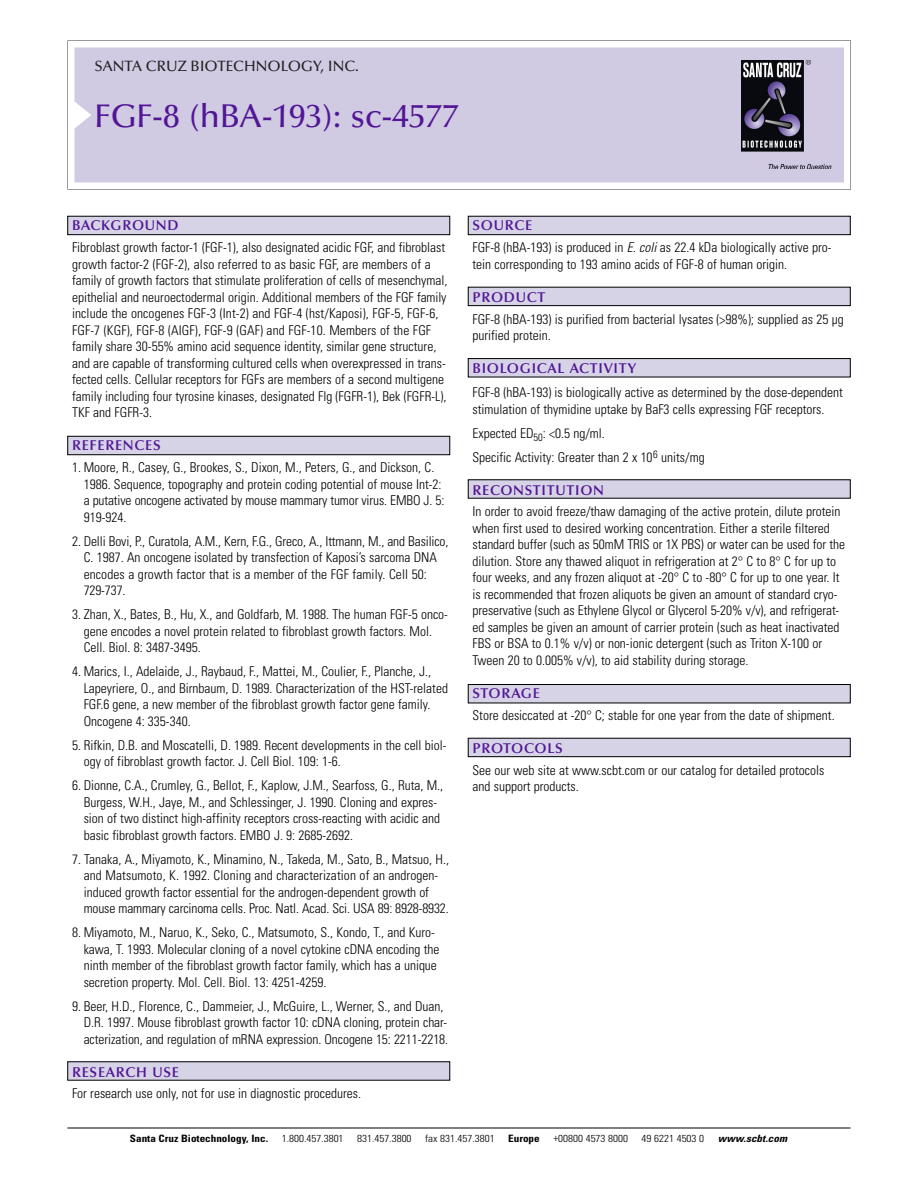
<style>
.page{position:relative;width:918px;height:1188px;background:#fff}
.page>*{position:absolute;margin:0;border:0;box-sizing:border-box;transform-origin:0 0}
.t1{font:500 33px "Optima";color:#511695}
.t2{font:500 15px "Optima";color:#231f20}
.t3{font:600 14.25px "Optima";letter-spacing:.05em;color:#511695}
.t4{font:300 condensed 13.5px/16.5px "Univers";color:#000}
.t5{font:300 condensed 10.2px "Univers";color:#000;scale:1.1 1}
.t6{font:700 condensed 10.2px "Univers";color:#000;scale:1.1 1}
.t7{font:italic 700 condensed 10.2px "Univers";letter-spacing:.005em;color:#000;scale:1.1 1}
.s1{font-style:italic}
</style>
<div class="page">
<div style="left:68px;top:1062px;width:382px;height:18px;background:#d7d3e7"></div>
<div style="left:468px;top:287px;width:382px;height:19px;background:#d7d3e7"></div>
<div style="left:468px;top:287px;width:382px;height:19px;border:1px solid #000"></div>
<div style="left:468px;top:359px;width:382px;height:18px;background:#d7d3e7"></div>
<div style="left:468px;top:358px;width:382px;height:19px;border:1px solid #000"></div>
<div style="left:468px;top:480px;width:382px;height:18px;background:#d7d3e7"></div>
<div style="left:468px;top:685px;width:382px;height:18px;background:#d7d3e7"></div>
<div style="left:468px;top:684px;width:382px;height:19px;border:1px solid #000"></div>
<div style="left:468px;top:738px;width:382px;height:19px;background:#d7d3e7"></div>
<div style="left:468px;top:738px;width:382px;height:19px;border:1px solid #000"></div>
<div style="left:468px;top:216px;width:382px;height:19px;background:#d7d3e7"></div>
<div style="left:468px;top:216px;width:382px;height:19px;border:1px solid #000"></div>
<svg style="left:68px;top:40px;width:783px;height:149px"></svg>
<div style="left:74px;top:47px;width:770px;height:135px;background:#d1cae3"></div>
<img style="left:741px;top:60px;width:90px;height:108px">
<hr style="left:68px;top:1128px;width:782px;height:1px;background:#000">
<div style="left:68px;top:436px;width:382px;height:19px;background:#d7d3e7"></div>
<div style="left:68px;top:436px;width:382px;height:19px;border:1px solid #000"></div>
<div style="left:68px;top:216px;width:382px;height:19px;background:#d7d3e7"></div>
<div style="left:68px;top:216px;width:382px;height:19px;border:1px solid #000"></div>
<p class="t2" style="left:94px;top:61px;width:266px">SANTA CRUZ BIOTECHNOLOGY, INC.</p>
<h1 class="t1" style="left:94px;top:103px;width:366px">FGF-8 (hBA-193): sc-4577</h1>
<p class="t3" style="left:72px;top:220px;width:108px">BACKGROUND</p>
<p class="t4" style="left:72px;top:240px;width:377px">Fibroblast growth factor-1 (FGF-1), also designated acidic FGF, and fibroblast growth factor-2 (FGF-2), also referred to as basic FGF, are members of a family of growth factors that stimulate proliferation of cells of mesenchymal, epithelial and neuroectodermal origin. Additional members of the FGF family include the oncogenes FGF-3 (Int-2) and FGF-4 (hst/Kaposi), FGF-5, FGF-6, FGF-7 (KGF), FGF-8 (AIGF), FGF-9 (GAF) and FGF-10. Members of the FGF family share 30-55% amino acid sequence identity, similar gene structure, and are capable of transforming cultured cells when overexpressed in trans&shy;fected cells. Cellular receptors for FGFs are members of a second multigene family including four tyrosine kinases, designated Flg (FGFR-1), Bek (FGFR-L), TKF and FGFR-3.</p>
<p class="t3" style="left:72px;top:440px;width:90px">REFERENCES</p>
<p class="t4" style="left:84px;top:460px;width:362px;text-indent:-12px">1. Moore, R., Casey, G., Brookes, S., Dixon, M., Peters, G., and Dickson, C.<br>1986. Sequence, topography and protein coding potential of mouse Int-2: a putative oncogene activated by mouse mammary tumor virus. EMBO J. 5:<br>919-924.</p>
<p class="t4" style="left:84px;top:534px;width:366px;text-indent:-12px">2. Delli Bovi, P., Curatola, A.M., Kern, F.G., Greco, A., Ittmann, M., and Basilico, C. 1987. An oncogene isolated by transfection of Kaposi’s sarcoma DNA encodes a growth factor that is a member of the FGF family. Cell 50:<br>729-737.</p>
<p class="t4" style="left:84px;top:607px;width:366px;text-indent:-12px">3. Zhan, X., Bates, B., Hu, X., and Goldfarb, M. 1988. The human FGF-5 onco&shy;gene encodes a novel protein related to fibroblast growth factors. Mol.<br>Cell. Biol. 8: 3487-3495.</p>
<p class="t4" style="left:84px;top:664px;width:366px;text-indent:-12px">4. Marics, I., Adelaide, J., Raybaud, F., Mattei, M., Coulier, F., Planche, J., Lapeyriere, O., and Birnbaum, D. 1989. Characterization of the HST-related FGF.6 gene, a new member of the fibroblast growth factor gene family.<br>Oncogene 4: 335-340.</p>
<p class="t4" style="left:84px;top:738px;width:364px;text-indent:-12px">5. Rifkin, D.B. and Moscatelli, D. 1989. Recent developments in the cell biol&shy;ogy of fibroblast growth factor. J. Cell Biol. 109: 1-6.</p>
<p class="t4" style="left:84px;top:778px;width:361px;text-indent:-12px">6. Dionne, C.A., Crumley, G., Bellot, F., Kaplow, J.M., Searfoss, G., Ruta, M., Burgess, W.H., Jaye, M., and Schlessinger, J. 1990. Cloning and expres&shy;sion of two distinct high-affinity receptors cross-reacting with acidic and basic fibroblast growth factors. EMBO J. 9: 2685-2692.</p>
<p class="t4" style="left:84px;top:852px;width:367px;text-indent:-12px">7. Tanaka, A., Miyamoto, K., Minamino, N., Takeda, M., Sato, B., Matsuo, H., and Matsumoto, K. 1992. Cloning and characterization of an androgen&shy;induced growth factor essential for the androgen-dependent growth of mouse mammary carcinoma cells. Proc. Natl. Acad. Sci. USA 89: 8928-8932.</p>
<p class="t4" style="left:84px;top:925px;width:357px;text-indent:-12px">8. Miyamoto, M., Naruo, K., Seko, C., Matsumoto, S., Kondo, T., and Kuro&shy;kawa, T. 1993. Molecular cloning of a novel cytokine cDNA encoding the ninth member of the fibroblast growth factor family, which has a unique secretion property. Mol. Cell. Biol. 13: 4251-4259.</p>
<p class="t4" style="left:84px;top:999px;width:366px;text-indent:-12px">9. Beer, H.D., Florence, C., Dammeier, J., McGuire, L., Werner, S., and Duan,<br>D.R. 1997. Mouse fibroblast growth factor 10: cDNA cloning, protein char&shy;acterization, and regulation of mRNA expression. Oncogene 15: 2211-2218.</p>
<p class="t3" style="left:72px;top:1066px;width:109px">RESEARCH USE</p>
<p class="t4" style="left:72px;top:1087px;width:290px">For research use only, not for use in diagnostic procedures.</p>
<p class="t3" style="left:473px;top:220px;width:61px">SOURCE</p>
<p class="t4" style="left:473px;top:240px;width:360px">FGF-8 (hBA-193) is produced in <span class="s1">E. coli</span> as 22.4 kDa biologically active pro&shy;tein corresponding to 193 amino acids of FGF-8 of human origin.</p>
<p class="t3" style="left:473px;top:291px;width:74px">PRODUCT</p>
<p class="t4" style="left:473px;top:312px;width:373px">FGF-8 (hBA-193) is purified from bacterial lysates (&gt;98%); supplied as 25 µg purified protein.</p>
<p class="t3" style="left:473px;top:363px;width:165px">BIOLOGICAL ACTIVITY</p>
<p class="t4" style="left:473px;top:385px;width:372px">FGF-8 (hBA-193) is biologically active as determined by the dose-dependent stimulation of thymidine uptake by BaF3 cells expressing FGF receptors.</p>
<p class="t4" style="left:473px;top:422px;width:234px;line-height:24px">Expected ED<sub>50</sub>: &lt;0.5 ng/ml.<br>Specific Activity: Greater than 2 x 10<sup>6</sup> units/mg</p>
<p class="t3" style="left:473px;top:484px;width:133px">RECONSTITUTION</p>
<p class="t4" style="left:473px;top:505px;width:374px">In order to avoid freeze/thaw damaging of the active protein, dilute protein when first used to desired working concentration. Either a sterile filtered standard buffer (such as 50mM TRIS or 1X PBS) or water can be used for the dilution. Store any thawed aliquot in refrigeration at 2° C to 8° C for up to four weeks, and any frozen aliquot at -20° C to -80° C for up to one year. It is recommended that frozen aliquots be given an amount of standard cryo&shy;preservative (such as Ethylene Glycol or Glycerol 5-20% v/v), and refrigerat&shy;ed samples be given an amount of carrier protein (such as heat inactivated FBS or BSA to 0.1% v/v) or non-ionic detergent (such as Triton X-100 or Tween 20 to 0.005% v/v), to aid stability during storage.</p>
<p class="t3" style="left:473px;top:687px;width:69px">STORAGE</p>
<p class="t4" style="left:473px;top:708px;width:364px">Store desiccated at -20° C; stable for one year from the date of shipment.</p>
<p class="t3" style="left:473px;top:742px;width:92px">PROTOCOLS</p>
<p class="t4" style="left:473px;top:763px;width:353px">See our web site at www.scbt.com or our catalog for detailed protocols and support products.</p>
<p class="t6" style="left:130px;top:1135px;width:127px">Santa Cruz Biotechnology, Inc.</p>
<p class="t5" style="left:282px;top:1135px;width:58px">1.800.457.3801</p>
<p class="t5" style="left:357px;top:1135px;width:51px">831.457.3800</p>
<p class="t5" style="left:425px;top:1135px;width:65px">fax 831.457.3801</p>
<p class="t6" style="left:508px;top:1135px;width:30px">Europe</p>
<p class="t5" style="left:553px;top:1135px;width:69px">+00800 4573 8000</p>
<p class="t5" style="left:642px;top:1135px;width:58px">49 6221 4503 0</p>
<p class="t7" style="left:718px;top:1135px;width:64px">www.scbt.com</p>
</div>
